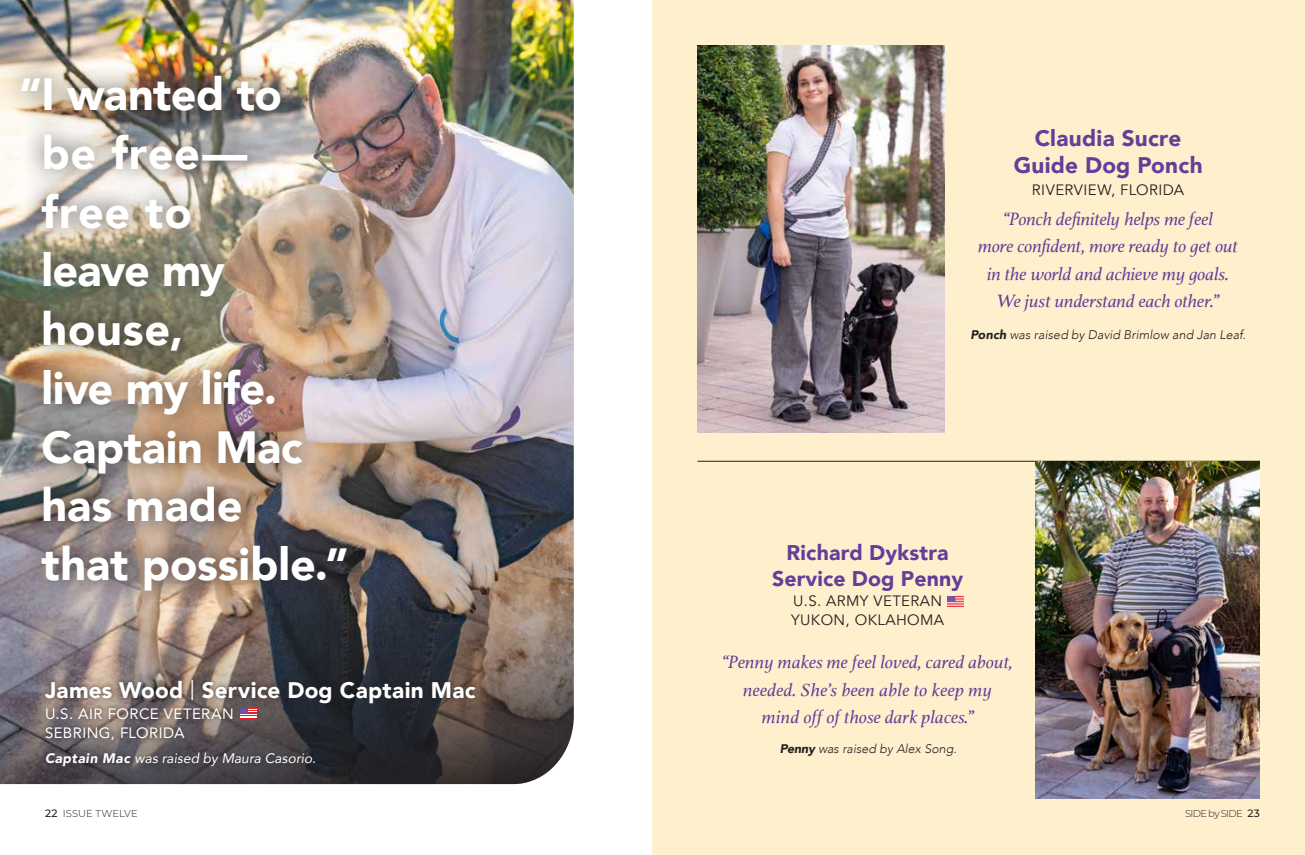
<style>
.page{position:relative;width:1305px;height:855px;background:#fff}
.page>*{position:absolute;margin:0;border:0;box-sizing:border-box;transform-origin:0 0}
.t1{font:900 45px/58.8px "Avenir";letter-spacing:-.005em;color:#fff}
.t2{font:900 22.5px "Avenir";letter-spacing:.01em;color:#fff}
.t3{font:900 22.5px/27px "Avenir";letter-spacing:.01em;color:#623f99;text-align:center}
.t4{font:900 21.25px/26.2px "Avenir";letter-spacing:.005em;color:#623f99;text-align:center}
.t5{font:italic 18.75px/27.5px "Athelas";letter-spacing:-.005em;color:#623f99;text-align:center}
.t6{font:15px/18.5px "Avenir";letter-spacing:.025em;color:#231f20}
.t7{font:15px/18.8px "Avenir";letter-spacing:.03em;color:#fff}
.t8{font:italic 13.75px "Avenir";letter-spacing:.005em;color:#fff}
.t9{font:italic 300 12.5px "Avenir";color:#231f20}
.t10{font:300 10px "Montserrat";letter-spacing:-.065em;color:#231f20}
.s1{font-weight:400;font-size:20px}
.s2{font-weight:900}
.s3{font-weight:500;font-size:10.62px}
.s4{font-size:10.12px}
</style>
<div class="page">
<div style="left:652px;top:0;width:653px;height:855px;background:#fff0cd"></div>
<img style="left:0;top:0;width:574px;height:517px">
<img style="left:0;top:517px;width:574px;height:267px">
<div style="left:41px;top:675px;width:439px;height:96px;background:#231f20;opacity:.65"></div>
<div style="left:0;top:54px;width:368px;height:558px;background:#231f20;opacity:.81"></div>
<hr style="left:698px;top:461px;width:562px;height:1px;background:#231f20">
<img style="left:698px;top:45px;width:247px;height:388px">
<img style="left:1035px;top:461px;width:225px;height:338px">
<img style="left:948px;top:596px;width:15px;height:10px">
<h1 class="t1" style="left:42px;top:64px;width:309px;text-indent:-23px">“I wanted to<br>be free—<br>free to<br>leave my house,<br>live my life.<br>Captain Mac has made<br>that possible.”</h1>
<p class="t2" style="left:45px;top:670px;width:432px">James Wood <span class="s1">|</span> Service Dog Captain Mac</p>
<p class="t7" style="left:45px;top:704px;width:190px">U.S. AIR FORCE VETERAN<br>SEBRING, FLORIDA</p>
<p class="t8" style="left:45px;top:750px;width:272px"><span class="s2">Captain Mac</span> was raised by Maura Casorio.</p>
<p class="t10" style="left:45px;top:807px;width:94px"><span class="s3">22</span> <span class="s4">ISSUE</span> TWELVE</p>
<p class="t3" style="left:1014px;top:124px;width:190px">Claudia Sucre<br>Guide Dog Ponch</p>
<p class="t6" style="left:1032px;top:181px;width:154px">RIVERVIEW, FLORIDA</p>
<p class="t5" style="left:978px;top:205px;width:261px">“Ponch definitely helps me feel<br>more confident, more ready to get out in the world and achieve my goals.<br>We just understand each other.”</p>
<p class="t9" style="left:970px;top:327px;width:277px"><span class="s2">Ponch</span> was raised by David Brimlow and Jan Leaf.</p>
<p class="t4" style="left:772px;top:539px;width:192px">Richard Dykstra<br>Service Dog Penny</p>
<p class="t6" style="left:791px;top:592px;width:154px">U.S. ARMY VETERAN<br>YUKON, OKLAHOMA</p>
<p class="t5" style="left:722px;top:648px;width:293px">“Penny makes me feel loved, cared about, needed. She’s been able to keep my mind off of those dark places.”</p>
<p class="t9" style="left:780px;top:742px;width:178px"><span class="s2">Penny</span> was raised by Alex Song.</p>
<p class="t10" style="left:1185px;top:807px;width:76px">SIDE by SIDE <span class="s3">23</span></p>
</div>
